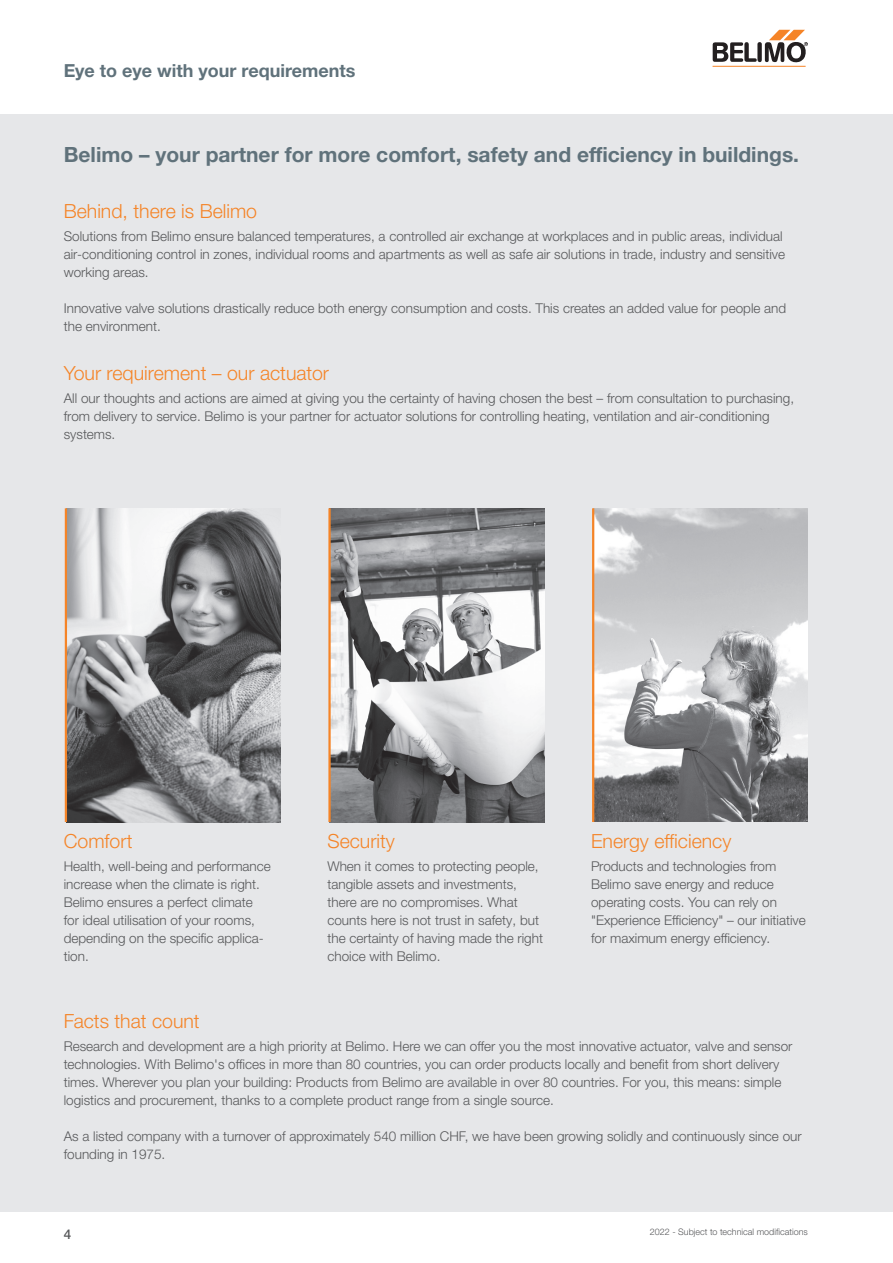
<style>
.page{position:relative;width:893px;height:1263px;background:#fff}
.page>*{position:absolute;margin:0;border:0;box-sizing:border-box;transform-origin:0 0}
.t1{font:700 21px "Helvetica Neue LTW1 G";color:#60727b}
.t2{font:300 19.5px "Helvetica Neue LTW1 G";color:#f58427}
.t3{font:700 18px "Helvetica Neue LTW1 G";color:#60727b}
.t4{font:300 13.5px/18px "Helvetica Neue LTW1 G";color:#57585a}
.t5{font:500 13.5px "Helvetica Neue LTW1 G";color:#57585a}
.t6{font:300 9px "Helvetica Neue LTW1 G";color:#57585a}
</style>
<div class="page">
<hr style="left:713px;top:66px;width:93px;height:1px;background:#f58427">
<svg style="left:713px;top:30px;width:95px;height:33px"></svg>
<div style="left:0;top:115px;width:893px;height:1097px;background:#e6e7e9"></div>
<img style="left:67px;top:508px;width:214px;height:314px">
<hr style="left:65px;top:508px;width:2px;height:314px;background:#f58427">
<img style="left:331px;top:508px;width:213px;height:314px">
<hr style="left:328px;top:508px;width:3px;height:314px;background:#f58427">
<img style="left:594px;top:508px;width:214px;height:313px">
<hr style="left:592px;top:508px;width:2px;height:314px;background:#f58427">
<h3 class="t3" style="left:64px;top:59px;width:293px">Eye to eye with your requirements</h3>
<h1 class="t1" style="left:64px;top:141px;width:737px">Belimo – your partner for more comfort, safety and efficiency in buildings.</h1>
<h2 class="t2" style="left:64px;top:199px;width:195px">Behind, there is Belimo</h2>
<p class="t4" style="left:64px;top:227px;width:723px">Solutions from Belimo ensure balanced temperatures, a controlled air exchange at workplaces and in public areas, individual air-conditioning control in zones, individual rooms and apartments as well as safe air solutions in trade, industry and sensitive working areas.</p>
<p class="t4" style="left:64px;top:299px;width:724px">Innovative valve solutions drastically reduce both energy consumption and costs. This creates an added value for people and the environment.</p>
<h2 class="t2" style="left:64px;top:361px;width:267px">Your requirement – our actuator</h2>
<p class="t4" style="left:64px;top:389px;width:732px">All our thoughts and actions are aimed at giving you the certainty of having chosen the best – from consultation to purchasing, from delivery to service. Belimo is your partner for actuator solutions for controlling heating, ventilation and air-conditioning systems.</p>
<h2 class="t2" style="left:64px;top:829px;width:70px">Comfort</h2>
<p class="t4" style="left:64px;top:857px;width:209px">Health, well-being and performance increase when the climate is right.<br>Belimo ensures a perfect climate for ideal utilisation of your rooms, depending on the specific applica&shy;tion.</p>
<h2 class="t2" style="left:327px;top:829px;width:69px">Security</h2>
<p class="t4" style="left:327px;top:857px;width:217px">When it comes to protecting people, tangible assets and investments, there are no compromises. What counts here is not trust in safety, but the certainty of having made the right choice with Belimo.</p>
<h2 class="t2" style="left:591px;top:829px;width:142px">Energy efficiency</h2>
<p class="t4" style="left:591px;top:857px;width:216px">Products and technologies from Belimo save energy and reduce operating costs. You can rely on "Experience Efficiency" – our initiative for maximum energy efficiency.</p>
<h2 class="t2" style="left:64px;top:1009px;width:137px">Facts that count</h2>
<p class="t4" style="left:64px;top:1037px;width:730px">Research and development are a high priority at Belimo. Here we can offer you the most innovative actuator, valve and sensor technologies. With Belimo's offices in more than 80 countries, you can order products locally and benefit from short delivery times. Wherever you plan your building: Products from Belimo are available in over 80 countries. For you, this means: simple logistics and procurement, thanks to a complete product range from a single source.</p>
<p class="t4" style="left:64px;top:1127px;width:739px">As a listed company with a turnover of approximately 540 million CHF, we have been growing solidly and continuously since our founding in 1975.</p>
<p class="t5" style="left:64px;top:1226px;width:9px">4</p>
<p class="t6" style="left:650px;top:1227px;width:160px">2022 - Subject to technical modifications</p>
</div>
